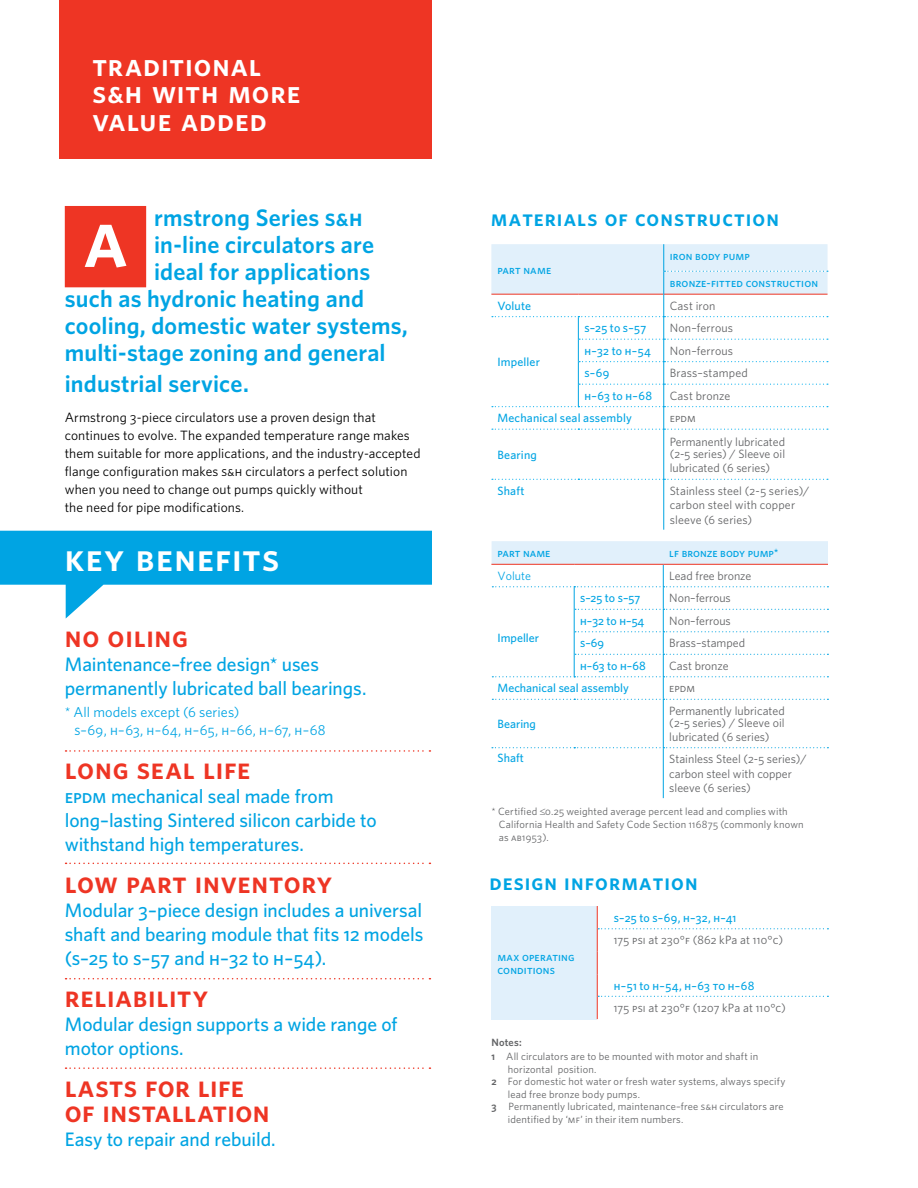
<style>
.page{position:relative;width:918px;height:1188px;background:#fff}
.page>*{position:absolute;margin:0;border:0;box-sizing:border-box;transform-origin:0 0}
.t1{font:97.05px "Whitney A Index Black Sq Bd";color:#ee3524}
.t2{font:38.4px "Whitney A Semibold SC";letter-spacing:.035em;color:#fff}
.t3{font:31.05px/27.6px "Whitney A Semibold SC";letter-spacing:.03em;color:#fff}
.t4{font:30px/25.5px "Whitney A Semibold SC";letter-spacing:.02em;color:#ee3524}
.t5{font:600 24px "Whitney A";letter-spacing:.005em;color:#00a4e3}
.t6{font:22.5px "Whitney A Semibold SC";letter-spacing:.05em;color:#00a4e3}
.t7{font:500 19.5px/24px "Whitney A";letter-spacing:-.005em;color:#00a4e3}
.t8{font:19.5px "Whitney A Medium SC";letter-spacing:.01em;color:#00a4e3}
.t9{font:14.25px "Whitney A Book SC";letter-spacing:.015em;color:#00a4e3}
.t10{font:14.25px "Whitney A";letter-spacing:.005em;color:#00a4e3}
.t11{font:13.5px/18px "Whitney A";letter-spacing:.005em;color:#000}
.t12{font:12px/14.4px "Whitney A";color:#636466}
.t13{font:12px/13.5px "Whitney A Medium SC";letter-spacing:.015em;color:#00a4e3}
.t14{font:500 12px "Whitney A";letter-spacing:.01em;color:#00a4e3}
.t15{font:12px "Whitney A Book SC";letter-spacing:.02em;color:#636466}
.t16{font:12px "Whitney A";color:#00a4e3}
.t17{font:10.5px/12.6px "Whitney A";letter-spacing:.015em;color:#636466}
.t18{font:10.5px "Whitney A Book SC";letter-spacing:.03em;color:#636466}
.t19{font:600 10.5px "Whitney A";letter-spacing:.02em;color:#636466}
.s1{font-family:"Whitney A Semibold SC";font-weight:400}
.s2{font-family:"Whitney A Book SC"}
.s3{font-family:"Whitney A Medium SC";font-weight:400}
.s4{font-family:"Whitney A";font-weight:500}
.s5{font-family:"Whitney A"}
.s6{font-family:"Whitney A Semibold SC"}
</style>
<div class="page">
<svg style="left:0;top:531px;width:432px;height:88px"></svg>
<div style="left:60px;top:0;width:372px;height:159px;background:#ee3524"></div>
<div style="left:491px;top:906px;width:106px;height:113px;background:#e1f0fb"></div>
<svg style="left:597px;top:906px;width:231px;height:113px"></svg>
<hr style="left:663px;top:700px;width:1px;height:47px;background:#00a4e3">
<hr style="left:663px;top:748px;width:1px;height:50px;background:#00a4e3">
<svg style="left:492px;top:747px;width:336px;height:1px"></svg>
<svg style="left:491px;top:541px;width:337px;height:159px"></svg>
<svg style="left:492px;top:479px;width:336px;height:1px"></svg>
<hr style="left:663px;top:429px;width:1px;height:50px;background:#00a4e3">
<hr style="left:663px;top:479px;width:1px;height:51px;background:#00a4e3">
<svg style="left:491px;top:244px;width:337px;height:186px"></svg>
<svg style="left:66px;top:750px;width:364px;height:2px"></svg>
<svg style="left:66px;top:863px;width:364px;height:1px"></svg>
<svg style="left:66px;top:978px;width:364px;height:1px"></svg>
<svg style="left:66px;top:1067px;width:364px;height:2px"></svg>
<h3 class="t3" style="left:92px;top:51px;width:210px">traditional s&amp;h with more value added</h3>
<h1 class="t1" style="left:57px;top:202px;width:99px">a</h1>
<h3 class="t5" style="left:154px;top:202px;width:210px">rmstrong Series <span class="s1">s&amp;h</span></h3>
<h3 class="t5" style="left:154px;top:229px;width:222px">in-line circulators are</h3>
<h3 class="t5" style="left:154px;top:256px;width:218px">ideal for applications</h3>
<h3 class="t5" style="left:65px;top:283px;width:301px">such as hydronic heating and</h3>
<h3 class="t5" style="left:65px;top:310px;width:344px">cooling, domestic water systems,</h3>
<h3 class="t5" style="left:65px;top:337px;width:322px">multi-stage zoning and general</h3>
<h3 class="t5" style="left:65px;top:368px;width:186px">industrial service.</h3>
<p class="t11" style="left:65px;top:408px;width:357px">Armstrong <span class="s2">3-</span>piece circulators use a proven design that continues to evolve. The expanded temperature range makes them suitable for more applications, and the industry-accepted flange configuration makes <span class="s2">s&amp;h</span> circulators a perfect solution when you need to change out pumps quickly without<br>the need for pipe modifications.</p>
<h2 class="t2" style="left:65px;top:532px;width:216px">key benefits</h2>
<h3 class="t4" style="left:65px;top:623px;width:125px">no oiling</h3>
<h3 class="t7" style="left:65px;top:652px;width:303px">Maintenance–free design* uses permanently lubricated ball bearings.</h3>
<p class="t10" style="left:65px;top:703px;width:176px">* All models except (<span class="s2">6</span> series)</p>
<p class="t9" style="left:74px;top:721px;width:253px">s–69, h–63, h–64, h–65, h–66, h–67, h–68</p>
<h3 class="t4" style="left:65px;top:755px;width:187px">long seal life</h3>
<h3 class="t7" style="left:65px;top:784px;width:313px"><span class="s3">epdm</span> mechanical seal made from long–lasting Sintered silicon carbide to withstand high temperatures.</h3>
<h3 class="t4" style="left:65px;top:869px;width:269px">low part inventory</h3>
<h3 class="t7" style="left:65px;top:898px;width:360px">Modular <span class="s3">3–</span>piece design includes a universal shaft and bearing module that fits <span class="s3">12</span> models</h3>
<h3 class="t8" style="left:65px;top:945px;width:263px"><span class="s4">(</span>s–25 <span class="s4">to</span> s–57 <span class="s4">and</span> h–32 <span class="s4">to</span> h–54<span class="s4">).</span></h3>
<h3 class="t4" style="left:65px;top:983px;width:145px">reliability</h3>
<h3 class="t7" style="left:65px;top:1012px;width:334px">Modular design supports a wide range of motor options.</h3>
<h3 class="t4" style="left:65px;top:1073px;width:206px">lasts for life of installation</h3>
<h3 class="t7" style="left:65px;top:1127px;width:212px">Easy to repair and rebuild.</h3>
<h3 class="t6" style="left:491px;top:203px;width:290px">materials of construction</h3>
<p class="t13" style="left:497px;top:263px;width:55px">part name</p>
<p class="t13" style="left:670px;top:249px;width:82px">iron body pump</p>
<p class="t13" style="left:670px;top:276px;width:150px">bronze-fitted construction</p>
<p class="t14" style="left:497px;top:298px;width:35px">Volute</p>
<p class="t12" style="left:670px;top:298px;width:47px">Cast iron</p>
<p class="t13" style="left:584px;top:321px;width:64px">s–25 <span class="s4">to</span> s–57</p>
<p class="t12" style="left:670px;top:321px;width:65px">Non–ferrous</p>
<p class="t13" style="left:584px;top:344px;width:68px">h–32 <span class="s4">to</span> h–54</p>
<p class="t12" style="left:670px;top:343px;width:65px">Non–ferrous</p>
<p class="t13" style="left:584px;top:366px;width:26px">s–69</p>
<p class="t12" style="left:670px;top:366px;width:80px">Brass–stamped</p>
<p class="t13" style="left:584px;top:389px;width:69px">h–63 <span class="s4">to</span> h–68</p>
<p class="t12" style="left:670px;top:388px;width:62px">Cast bronze</p>
<p class="t14" style="left:497px;top:410px;width:136px">Mechanical seal assembly</p>
<p class="t15" style="left:670px;top:410px;width:28px">epdm</p>
<p class="t14" style="left:497px;top:447px;width:41px">Bearing</p>
<p class="t14" style="left:497px;top:354px;width:44px">Impeller</p>
<p class="t12" style="left:670px;top:435px;width:117px;line-height:12px">Permanently lubricated (<span class="s2">2-5</span> series) / Sleeve oil</p>
<p class="t12" style="left:670px;top:460px;width:102px">lubricated (<span class="s2">6</span> series)</p>
<p class="t14" style="left:497px;top:483px;width:29px">Shaft</p>
<p class="t12" style="left:670px;top:483px;width:141px">Stainless steel (<span class="s2">2-5</span> series)/ carbon steel with copper sleeve (<span class="s2">6</span> series)</p>
<p class="t13" style="left:498px;top:546px;width:54px">part name</p>
<p class="t13" style="left:669px;top:546px;width:111px">lf bronze body pump*</p>
<p class="t16" style="left:498px;top:568px;width:35px">Volute</p>
<p class="t12" style="left:669px;top:568px;width:84px">Lead free bronze</p>
<p class="t13" style="left:580px;top:591px;width:62px">s–25 <span class="s4">to</span> s–57</p>
<p class="t12" style="left:669px;top:591px;width:63px">Non–ferrous</p>
<p class="t13" style="left:580px;top:614px;width:66px">h–32 <span class="s4">to</span> h–54</p>
<p class="t12" style="left:669px;top:613px;width:63px">Non–ferrous</p>
<p class="t13" style="left:580px;top:636px;width:25px">s–69</p>
<p class="t12" style="left:669px;top:636px;width:77px">Brass–stamped</p>
<p class="t13" style="left:580px;top:659px;width:67px">h–63 <span class="s4">to</span> h–68</p>
<p class="t12" style="left:669px;top:658px;width:61px">Cast bronze</p>
<p class="t14" style="left:498px;top:680px;width:133px">Mechanical seal assembly</p>
<p class="t15" style="left:669px;top:680px;width:27px">epdm</p>
<p class="t14" style="left:498px;top:716px;width:40px">Bearing</p>
<p class="t14" style="left:498px;top:630px;width:43px">Impeller</p>
<p class="t12" style="left:669px;top:705px;width:117px;line-height:12px">Permanently lubricated (<span class="s2">2-5</span> series) / Sleeve oil</p>
<p class="t12" style="left:669px;top:730px;width:102px">lubricated (<span class="s2">6</span> series)</p>
<p class="t14" style="left:498px;top:750px;width:28px">Shaft</p>
<p class="t12" style="left:669px;top:752px;width:139px">Stainless Steel (<span class="s2">2-5</span> series)/ carbon steel with copper sleeve (<span class="s2">6</span> series)</p>
<p class="t17" style="left:499px;top:805px;width:306px;text-indent:-7px">* Certified ≤<span class="s2">0.25</span> weighted average percent lead and complies with<br>California Health and Safety Code Section <span class="s2">116875</span> (commonly known</p>
<p class="t18" style="left:499px;top:830px;width:51px"><span class="s5">as</span> ab1953<span class="s5">).</span></p>
<h3 class="t6" style="left:489px;top:867px;width:210px">design information</h3>
<p class="t13" style="left:497px;top:949px;width:79px">max operating conditions</p>
<p class="t13" style="left:614px;top:910px;width:124px">s–25 <span class="s4">to</span> s–69, h–32, h–41</p>
<p class="t15" style="left:614px;top:932px;width:171px">175 psi <span class="s5">at</span> 230°f <span class="s5">(</span>862 <span class="s5">kPa at</span> 110°c<span class="s5">)</span></p>
<p class="t13" style="left:614px;top:979px;width:142px">h–51 <span class="s4">to</span> h–54, h–63 to h–68</p>
<p class="t15" style="left:614px;top:1000px;width:174px">175 psi <span class="s5">at</span> 230°f <span class="s5">(</span>1207 <span class="s5">kPa at</span> 110°c<span class="s5">)</span></p>
<p class="t19" style="left:491px;top:1036px;width:32px">Notes:</p>
<p class="t17" style="left:491px;top:1050px;width:269px"><span class="s6">1</span> All circulators are to be mounted with motor and shaft in</p>
<p class="t17" style="left:508px;top:1062px;width:90px">horizontal position.</p>
<p class="t17" style="left:491px;top:1075px;width:296px"><span class="s6">2</span> For domestic hot water or fresh water systems, always specify</p>
<p class="t17" style="left:508px;top:1088px;width:134px">lead free bronze body pumps.</p>
<p class="t17" style="left:491px;top:1100px;width:294px"><span class="s6">3</span> Permanently lubricated, maintenance–free <span class="s2">s&amp;h</span> circulators are</p>
<p class="t17" style="left:508px;top:1113px;width:177px">identified by ‘<span class="s2">mf</span>’ in their item numbers.</p>
</div>
